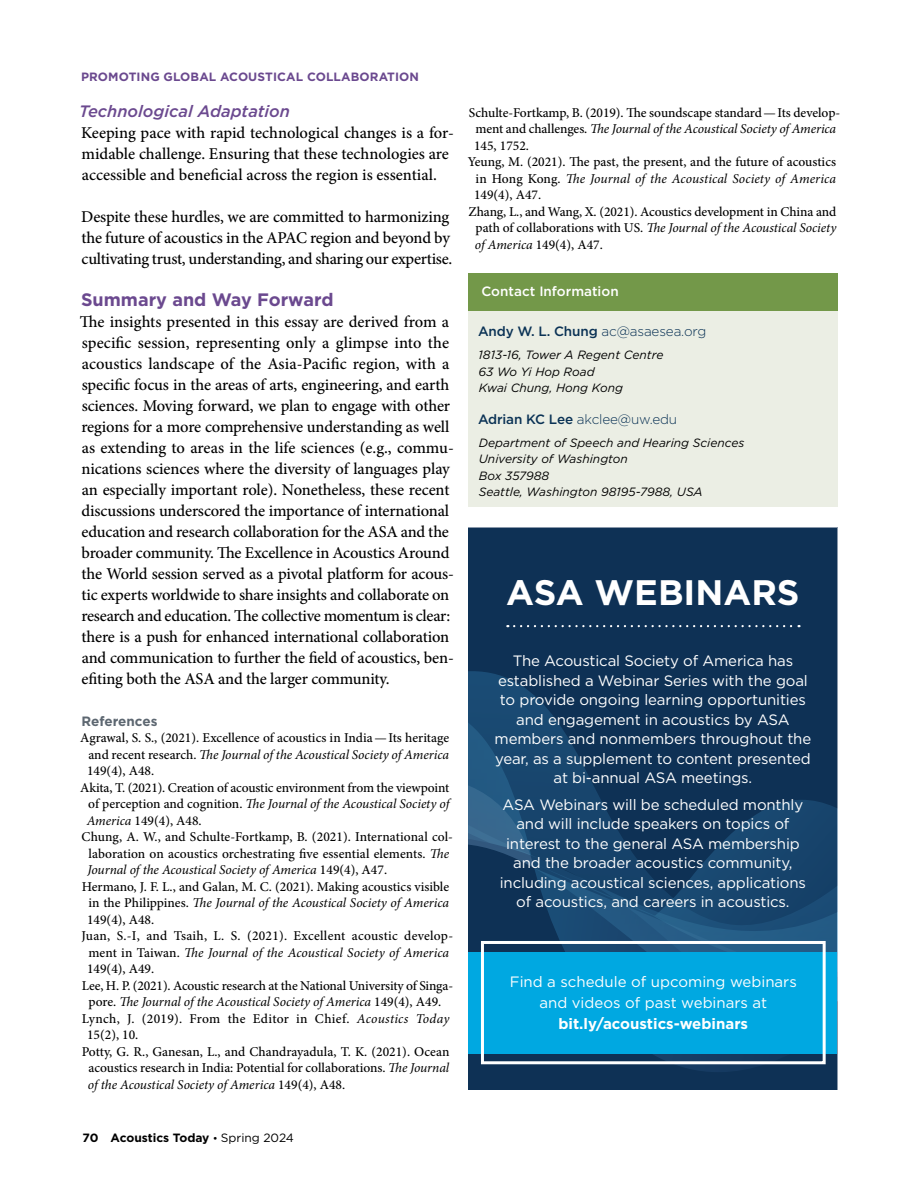
<style>
.page{position:relative;width:918px;height:1188px;background:#fff}
.page>*{position:absolute;margin:0;border:0;box-sizing:border-box;transform-origin:0 0}
.t1{font:700 35.4px "Gotham";color:#fff}
.t2{font:700 18px "Gotham";color:#6b498f}
.t3{font:500 16.5px/21px "Minion Pro";letter-spacing:-.01em;color:#000}
.t4{font:italic 500 16.5px "Gotham";color:#6b498f}
.t5{font:15px/19.5px "Gotham";letter-spacing:-.01em;color:#fff;text-align:center}
.t6{font:700 15px "Gotham";color:#fff}
.t7{font:500 13.5px "Minion Pro";color:#000}
.t8{font:italic 13.5px "Minion Pro";letter-spacing:-.005em;color:#000}
.t9{font:500 13.5px "Minion Pro";letter-spacing:.02em;color:#000}
.t10{font:300 13.5px "Gotham";letter-spacing:-.01em;color:#0a3255}
.t11{font:500 13.5px "Minion Pro";letter-spacing:.025em;color:#000}
.t12{font:500 13.5px "Gotham";color:#fff}
.t13{font:700 13.5px "Gotham";color:#5d6771}
.t14{font:italic 12px/16.5px "Gotham";color:#000}
.t15{font:700 12px "Gotham";letter-spacing:.01em;color:#6b498f}
.t16{font:700 12px "Gotham";color:#000}
.s1{font-weight:500;font-style:normal}
.s2{font-weight:400;font-style:italic}
.s3{font-weight:500}
.s4{font-weight:400;font-size:10.5px}
.s5{font-weight:400}
</style>
<div class="page">
<div style="left:468px;top:305px;width:369px;height:202px;background:#ebeee4"></div>
<div style="left:468px;top:273px;width:369px;height:37px;background:#739849"></div>
<div style="left:469px;top:528px;width:368px;height:562px;background:#133155"></div>
<svg style="left:534px;top:1053px;width:303px;height:19px"></svg>
<svg style="left:469px;top:625px;width:368px;height:327px"></svg>
<div style="left:469px;top:952px;width:368px;height:101px;background:#00a8e1"></div>
<div style="left:481px;top:941px;width:345px;height:123px;border:3px solid #fff"></div>
<p class="t15" style="left:81px;top:68px;width:340px">PROMOTING GLOBAL ACOUSTICAL COLLABORATION</p>
<p class="t4" style="left:79px;top:100px;width:212px">Technological Adaptation</p>
<p class="t3" style="left:81px;top:122px;width:374px">Keeping pace with rapid technological changes is a for&shy;midable challenge. Ensuring that these technologies are accessible and beneficial across the region is essential.</p>
<p class="t3" style="left:81px;top:206px;width:373px">Despite these hurdles, we are committed to harmonizing the future of acoustics in the APAC region and beyond by cultivating trust, understanding, and sharing our expertise.</p>
<p class="t2" style="left:81px;top:288px;width:254px">Summary and Way Forward</p>
<p class="t3" style="left:80px;top:311px;width:375px">The insights presented in this essay are derived from a specific session, representing only a glimpse into the acoustics landscape of the Asia-Pacific region, with a specific focus in the areas of arts, engineering, and earth sciences. Moving forward, we plan to engage with other regions for a more comprehensive understanding as well as extending to areas in the life sciences (e.g., commu&shy;nications sciences where the diversity of languages play an especially important role). Nonetheless, these recent discussions underscored the importance of international education and research collaboration for the ASA and the broader community. The Excellence in Acoustics Around the World session served as a pivotal platform for acous&shy;tic experts worldwide to share insights and collaborate on research and education. The collective momentum is clear: there is a push for enhanced international collaboration and communication to further the field of acoustics, ben&shy;efiting both the ASA and the larger community.</p>
<p class="t13" style="left:82px;top:712px;width:77px">References</p>
<p class="t7" style="left:80px;top:729px;width:370px">Agrawal, S. S., (2021). Excellence of acoustics in India—Its heritage</p>
<p class="t8" style="left:88px;top:745px;width:362px"><span class="s1">and recent research.</span> The Journal of the Acoustical Society of America</p>
<p class="t7" style="left:87px;top:762px;width:69px">149(4), A48.</p>
<p class="t7" style="left:80px;top:779px;width:371px">Akita, T. (2021). Creation of acoustic environment from the viewpoint</p>
<p class="t8" style="left:88px;top:795px;width:363px"><span class="s1">of perception and cognition.</span> The Journal of the Acoustical Society of</p>
<p class="t7" style="left:87px;top:812px;width:117px"><span class="s2">America</span> 149(4), A48.</p>
<p class="t7" style="left:82px;top:828px;width:373px">Chung, A. W., and Schulte-Fortkamp, B. (2021). International col-</p>
<p class="t7" style="left:89px;top:845px;width:362px">laboration on acoustics orchestrating five essential elements. <span class="s2">The</span></p>
<p class="t8" style="left:88px;top:861px;width:301px">Journal of the Acoustical Society of America <span class="s1">149(4), A47.</span></p>
<p class="t7" style="left:82px;top:878px;width:369px">Hermano, J. F. L., and Galan, M. C. (2021). Making acoustics visible</p>
<p class="t8" style="left:89px;top:894px;width:362px"><span class="s1">in the Philippines.</span> The Journal of the Acoustical Society of America</p>
<p class="t7" style="left:87px;top:911px;width:69px">149(4), A48.</p>
<p class="t9" style="left:81px;top:927px;width:373px">Juan, S.-I, and Tsaih, L. S. (2021). Excellent acoustic develop-</p>
<p class="t8" style="left:88px;top:943px;width:362px"><span class="s1">ment in Taiwan.</span> The Journal of the Acoustical Society of America</p>
<p class="t7" style="left:87px;top:960px;width:69px">149(4), A49.</p>
<p class="t7" style="left:82px;top:977px;width:373px">Lee, H. P. (2021). Acoustic research at the National University of Singa-</p>
<p class="t8" style="left:89px;top:993px;width:354px"><span class="s1">pore.</span> The Journal of the Acoustical Society of America <span class="s1">149(4), A49.</span></p>
<p class="t11" style="left:82px;top:1010px;width:369px">Lynch, J. (2019). From the Editor in Chief. <span class="s2">Acoustics Today</span></p>
<p class="t7" style="left:87px;top:1026px;width:53px">15(2), 10.</p>
<p class="t7" style="left:82px;top:1043px;width:369px">Potty, G. R., Ganesan, L., and Chandrayadula, T. K. (2021). Ocean</p>
<p class="t7" style="left:88px;top:1059px;width:362px">acoustics research in India: Potential for collaborations. <span class="s2">The Journal</span></p>
<p class="t8" style="left:88px;top:1075px;width:259px">of the Acoustical Society of America <span class="s1">149(4), A48.</span></p>
<p class="t7" style="left:469px;top:104px;width:373px">Schulte-Fortkamp, B. (2019). The soundscape standard—Its develop-</p>
<p class="t8" style="left:475px;top:120px;width:362px"><span class="s1">ment and challenges.</span> The Journal of the Acoustical Society of America</p>
<p class="t7" style="left:474px;top:136px;width:56px">145, 1752.</p>
<p class="t7" style="left:468px;top:153px;width:370px">Yeung, M. (2021). The past, the present, and the future of acoustics</p>
<p class="t8" style="left:476px;top:169px;width:362px"><span class="s1">in Hong Kong.</span> The Journal of the Acoustical Society of America</p>
<p class="t7" style="left:474px;top:186px;width:69px">149(4), A47.</p>
<p class="t7" style="left:469px;top:202px;width:369px">Zhang, L., and Wang, X. (2021). Acoustics development in China and</p>
<p class="t8" style="left:475px;top:219px;width:362px"><span class="s1">path of collaborations with US.</span> The Journal of the Acoustical Society</p>
<p class="t7" style="left:475px;top:235px;width:130px"><span class="s2">of America</span> 149(4), A47.</p>
<p class="t12" style="left:482px;top:282px;width:139px">Contact Information</p>
<p class="t10" style="left:478px;top:322px;width:230px"><span class="s3">Andy W. L. Chung</span> ac@asaesea.org</p>
<p class="t14" style="left:479px;top:346px;width:186px">1813-16, Tower A Regent Centre<br>63 Wo Yi Hop Road<br>Kwai Chung, Hong Kong</p>
<p class="t10" style="left:478px;top:410px;width:201px"><span class="s3">Adrian KC Lee</span> akclee@uw.edu</p>
<p class="t14" style="left:479px;top:434px;width:267px">Department of Speech and Hearing Sciences<br>University of Washington<br>Box 357988<br>Seattle, Washington 98195-7988, USA</p>
<h1 class="t1" style="left:506px;top:569px;width:295px">ASA WEBINARS</h1>
<p class="t5" style="left:495px;top:651px;width:318px">The Acoustical Society of America has established a Webinar Series with the goal to provide ongoing learning opportunities and engagement in acoustics by ASA members and nonmembers throughout the year, as a supplement to content presented at bi-annual ASA meetings.</p>
<p class="t5" style="left:500px;top:794px;width:308px">ASA Webinars will be scheduled monthly and will include speakers on topics of interest to the general ASA membership and the broader acoustics community, including acoustical sciences, applications of acoustics, and careers in acoustics.</p>
<p class="t5" style="left:510px;top:971px;width:288px;line-height:21px">Find a schedule of upcoming webinars and videos of past webinars at</p>
<p class="t6" style="left:558px;top:1014px;width:191px">bit.ly/acoustics-webinars</p>
<p class="t16" style="left:83px;top:1130px;width:213px">70 Acoustics Today <span class="s4">•</span> <span class="s5">Spring 2024</span></p>
</div>
